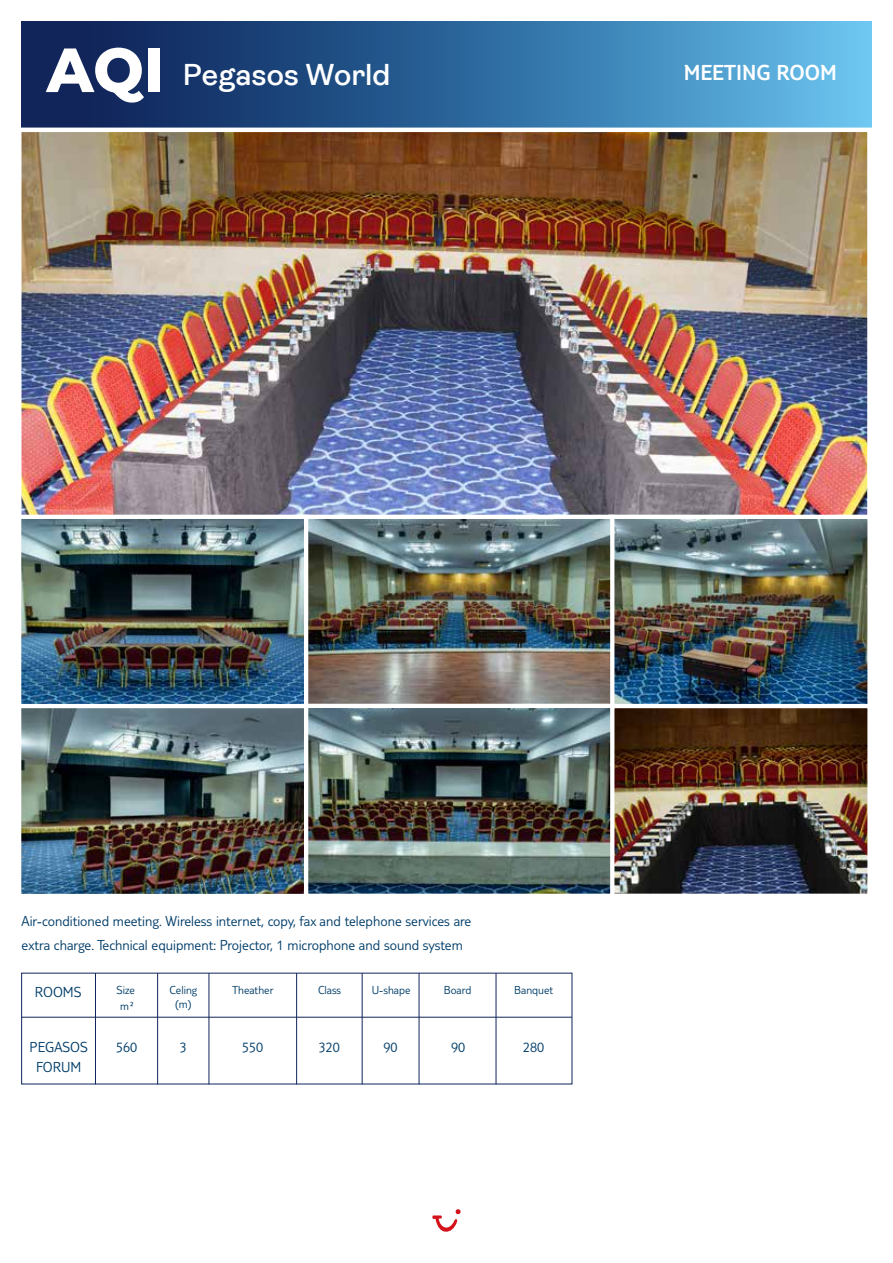
<style>
.page{position:relative;width:893px;height:1263px;background:#fff}
.page>*{position:absolute;margin:0;border:0;box-sizing:border-box;transform-origin:0 0}
.t1{font:600 30px "Ambit";color:#fff}
.t2{font:300 22.5px "TUI Type Pro";color:#fff}
.t3{font:300 15px/23.4px "TUI Type Pro";color:#003d69}
.t4{font:300 12px/16.5px "TUI Type Pro";color:#003d69}
</style>
<div class="page">
<svg style="left:21px;top:21px;width:851px;height:107px;background:#336da0"></svg>
<svg style="left:432px;top:1209px;width:29px;height:23px"></svg>
<svg style="left:46px;top:48px;width:98px;height:55px"></svg>
<div style="left:148px;top:48px;width:12px;height:44px;background:#fff"></div>
<hr style="left:22px;top:1017px;width:550px;height:1px;background:#11255b">
<hr style="left:95px;top:973px;width:1px;height:111px;background:#11255b">
<hr style="left:157px;top:973px;width:1px;height:111px;background:#11255b">
<hr style="left:209px;top:973px;width:1px;height:111px;background:#11255b">
<hr style="left:296px;top:973px;width:1px;height:111px;background:#11255b">
<hr style="left:362px;top:973px;width:1px;height:111px;background:#11255b">
<hr style="left:419px;top:973px;width:1px;height:111px;background:#11255b">
<hr style="left:496px;top:973px;width:1px;height:111px;background:#11255b">
<img style="left:22px;top:133px;width:845px;height:382px">
<div style="left:17px;top:128px;width:855px;height:463px;border:4px solid #fff"></div>
<img style="left:22px;top:520px;width:282px;height:184px">
<div style="left:17px;top:515px;width:293px;height:194px;border:4px solid #fff"></div>
<img style="left:614px;top:520px;width:253px;height:184px">
<div style="left:608px;top:515px;width:264px;height:194px;border:4px solid #fff"></div>
<img style="left:614px;top:709px;width:253px;height:184px">
<div style="left:608px;top:704px;width:264px;height:194px;border:4px solid #fff"></div>
<img style="left:22px;top:709px;width:282px;height:184px">
<div style="left:17px;top:704px;width:293px;height:194px;border:4px solid #fff"></div>
<img style="left:309px;top:520px;width:300px;height:184px">
<div style="left:304px;top:515px;width:310px;height:194px;border:4px solid #fff"></div>
<img style="left:309px;top:709px;width:300px;height:184px">
<div style="left:304px;top:704px;width:310px;height:194px;border:4px solid #fff"></div>
<h1 class="t1" style="left:183px;top:58px;width:209px">Pegasos World</h1>
<h2 class="t2" style="left:684px;top:60px;width:155px">MEETING ROOM</h2>
<p class="t3" style="left:22px;top:909px;width:451px">Air-conditioned meeting. Wireless internet, copy, fax and telephone services are extra charge. Technical equipment: Projector, 1 microphone and sound system</p>
<p class="t3" style="left:35px;top:980px;width:48px">ROOMS</p>
<p class="t4" style="left:117px;top:981px;width:20px">Size m²</p>
<p class="t4" style="left:169px;top:982px;width:29px;line-height:14.4px;text-align:center">Celing (m)</p>
<p class="t4" style="left:232px;top:981px;width:43px">Theather</p>
<p class="t4" style="left:318px;top:981px;width:25px">Class</p>
<p class="t4" style="left:372px;top:981px;width:40px">U-shape</p>
<p class="t4" style="left:444px;top:981px;width:29px">Board</p>
<p class="t4" style="left:514px;top:981px;width:41px">Banquet</p>
<p class="t3" style="left:30px;top:1036px;width:60px;line-height:20.4px;text-align:center">PEGASOS<br>FORUM</p>
<p class="t3" style="left:116px;top:1035px;width:23px">560</p>
<p class="t3" style="left:180px;top:1035px;width:9px">3</p>
<p class="t3" style="left:242px;top:1035px;width:23px">550</p>
<p class="t3" style="left:319px;top:1035px;width:23px">320</p>
<p class="t3" style="left:383px;top:1035px;width:16px">90</p>
<p class="t3" style="left:451px;top:1035px;width:16px">90</p>
<p class="t3" style="left:523px;top:1035px;width:23px">280</p>
</div>
